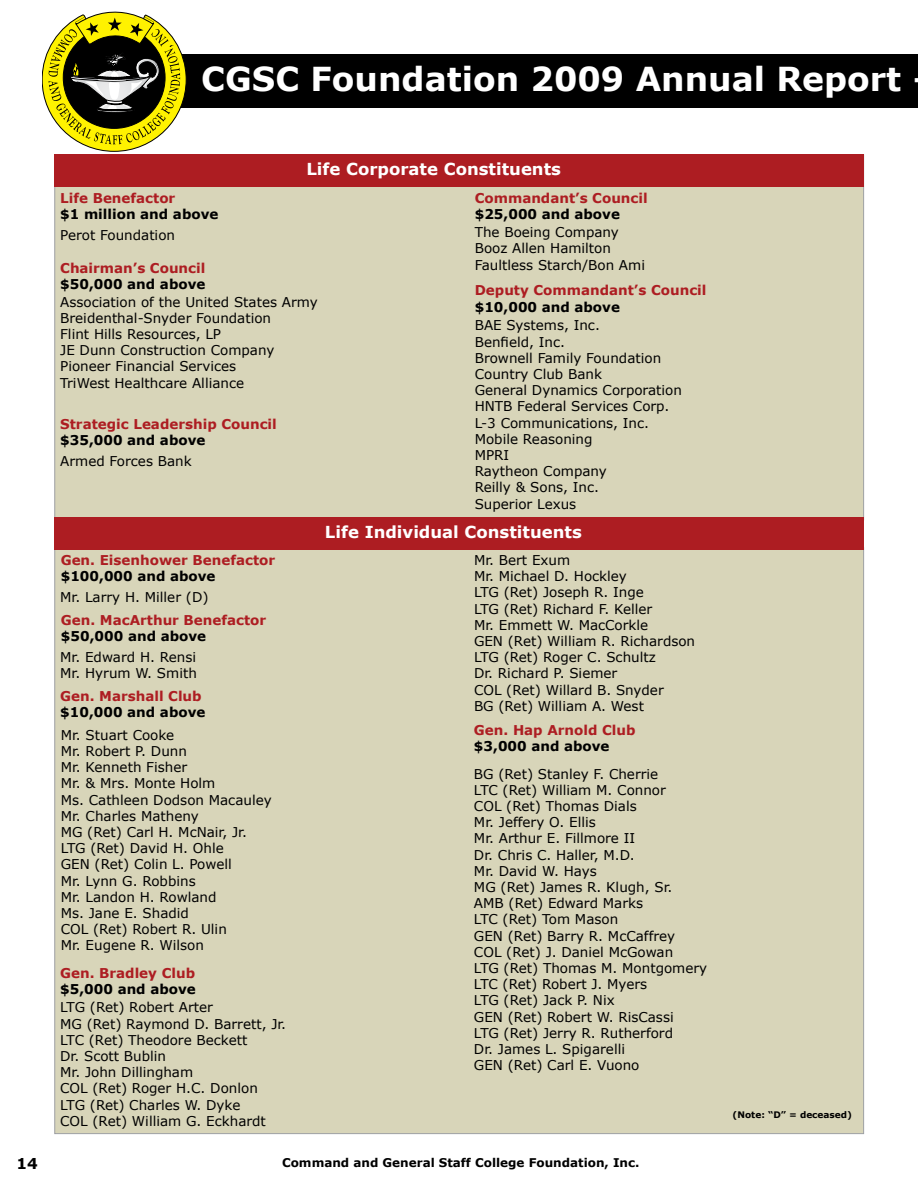
<style>
.page{position:relative;width:918px;height:1188px;background:#fff}
.page>*{position:absolute;margin:0;border:0;box-sizing:border-box;transform-origin:0 0}
.t1{font:700 33px "Verdana";color:#fff}
.t2{font:700 16.5px "Verdana";color:#fff}
.t3{font:700 15px "Verdana";color:#000}
.t4{font:13.5px/16.2px "Verdana";color:#000}
.t5{font:700 13.5px "Verdana";color:#ad1d22}
.t6{font:700 13.5px "Verdana";color:#000}
.t7{font:700 12px "Verdana";color:#000}
.t8{font:700 9px "Verdana";color:#000}
</style>
<div class="page">
<div style="left:54px;top:547px;width:810px;height:587px;background:#d8d5b9;border:1px solid #9ea0a3"></div>
<div style="left:54px;top:154px;width:810px;height:366px;background:#d8d5b9;border:1px solid #9ea0a3"></div>
<div style="left:186px;top:54px;width:732px;height:54px;background:#000"></div>
<div style="left:54px;top:154px;width:810px;height:34px;background:#ad1d22"></div>
<div style="left:54px;top:517px;width:810px;height:33px;background:#ad1d22"></div>
<svg style="left:42px;top:12px;width:144px;height:140px"></svg>
<h1 class="t1" style="left:201px;top:58px;width:702px">CGSC Foundation 2009 Annual Report</h1>
<p class="t5" style="left:60px;top:189px;width:117px">Life Benefactor</p>
<p class="t6" style="left:60px;top:206px;width:160px">$1 million and above</p>
<p class="t2" style="left:306px;top:159px;width:256px">Life Corporate Constituents</p>
<p class="t5" style="left:475px;top:189px;width:175px">Commandant’s Council</p>
<p class="t6" style="left:475px;top:206px;width:147px">$25,000 and above</p>
<p class="t4" style="left:60px;top:226px;width:116px">Perot Foundation</p>
<p class="t5" style="left:60px;top:259px;width:147px">Chairman’s Council</p>
<p class="t6" style="left:60px;top:275px;width:147px">$50,000 and above</p>
<p class="t4" style="left:60px;top:293px;width:259px">Association of the United States Army<br>Breidenthal-Snyder Foundation<br>Flint Hills Resources, LP<br>JE Dunn Construction Company<br>Pioneer Financial Services<br>TriWest Healthcare Alliance</p>
<p class="t5" style="left:60px;top:415px;width:218px">Strategic Leadership Council</p>
<p class="t6" style="left:60px;top:432px;width:147px">$35,000 and above</p>
<p class="t4" style="left:60px;top:452px;width:133px">Armed Forces Bank</p>
<p class="t5" style="left:61px;top:551px;width:216px">Gen. Eisenhower Benefactor</p>
<p class="t6" style="left:61px;top:568px;width:156px">$100,000 and above</p>
<p class="t5" style="left:61px;top:611px;width:207px">Gen. MacArthur Benefactor</p>
<p class="t6" style="left:61px;top:627px;width:147px">$50,000 and above</p>
<p class="t4" style="left:60px;top:649px;width:138px">Mr. Edward H. Rensi<br>Mr. Hyrum W. Smith</p>
<p class="t5" style="left:60px;top:688px;width:143px">Gen. Marshall Club</p>
<p class="t6" style="left:60px;top:704px;width:147px">$10,000 and above</p>
<p class="t4" style="left:61px;top:726px;width:213px">Mr. Stuart Cooke<br>Mr. Robert P. Dunn<br>Mr. Kenneth Fisher<br>Mr. &amp; Mrs. Monte Holm<br>Ms. Cathleen Dodson Macauley<br>Mr. Charles Matheny<br>MG (Ret) Carl H. McNair, Jr.<br>LTG (Ret) David H. Ohle<br>GEN (Ret) Colin L. Powell<br>Mr. Lynn G. Robbins<br>Mr. Landon H. Rowland<br>Ms. Jane E. Shadid<br>COL (Ret) Robert R. Ulin<br>Mr. Eugene R. Wilson</p>
<p class="t5" style="left:60px;top:964px;width:136px">Gen. Bradley Club</p>
<p class="t6" style="left:60px;top:980px;width:137px">$5,000 and above</p>
<p class="t4" style="left:60px;top:999px;width:228px">LTG (Ret) Robert Arter<br>MG (Ret) Raymond D. Barrett, Jr.<br>LTC (Ret) Theodore Beckett<br>Dr. Scott Bublin<br>Mr. John Dillingham<br>COL (Ret) Roger H.C. Donlon<br>LTG (Ret) Charles W. Dyke<br>COL (Ret) William G. Eckhardt</p>
<p class="t4" style="left:60px;top:588px;width:150px">Mr. Larry H. Miller (D)</p>
<p class="t4" style="left:475px;top:224px;width:172px">The Boeing Company<br>Booz Allen Hamilton<br>Faultless Starch/Bon Ami</p>
<p class="t5" style="left:475px;top:282px;width:233px">Deputy Commandant’s Council</p>
<p class="t6" style="left:475px;top:298px;width:147px">$10,000 and above</p>
<p class="t4" style="left:475px;top:317px;width:209px">BAE Systems, Inc.<br>Benfield, Inc.<br>Brownell Family Foundation<br>Country Club Bank<br>General Dynamics Corporation<br>HNTB Federal Services Corp.<br>L-3 Communications, Inc.<br>Mobile Reasoning<br>MPRI<br>Raytheon Company<br>Reilly &amp; Sons, Inc.<br>Superior Lexus</p>
<p class="t2" style="left:325px;top:521px;width:258px">Life Individual Constituents</p>
<p class="t4" style="left:474px;top:551px;width:223px">Mr. Bert Exum<br>Mr. Michael D. Hockley<br>LTG (Ret) Joseph R. Inge<br>LTG (Ret) Richard F. Keller<br>Mr. Emmett W. MacCorkle<br>GEN (Ret) William R. Richardson<br>LTG (Ret) Roger C. Schultz<br>Dr. Richard P. Siemer<br>COL (Ret) Willard B. Snyder<br>BG (Ret) William A. West</p>
<p class="t5" style="left:474px;top:721px;width:163px">Gen. Hap Arnold Club</p>
<p class="t6" style="left:474px;top:738px;width:137px">$3,000 and above</p>
<p class="t4" style="left:474px;top:765px;width:235px">BG (Ret) Stanley F. Cherrie<br>LTC (Ret) William M. Connor<br>COL (Ret) Thomas Dials<br>Mr. Jeffery O. Ellis<br>Mr. Arthur E. Fillmore II<br>Dr. Chris C. Haller, M.D.<br>Mr. David W. Hays<br>MG (Ret) James R. Klugh, Sr.<br>AMB (Ret) Edward Marks<br>LTC (Ret) Tom Mason<br>GEN (Ret) Barry R. McCaffrey<br>COL (Ret) J. Daniel McGowan<br>LTG (Ret) Thomas M. Montgomery<br>LTC (Ret) Robert J. Myers<br>LTG (Ret) Jack P. Nix<br>GEN (Ret) Robert W. RisCassi<br>LTG (Ret) Jerry R. Rutherford<br>Dr. James L. Spigarelli<br>GEN (Ret) Carl E. Vuono</p>
<p class="t3" style="left:16px;top:1154px;width:23px">14</p>
<p class="t7" style="left:282px;top:1155px;width:359px">Command and General Staff College Foundation, Inc.</p>
<p class="t8" style="left:733px;top:1109px;width:121px">(Note: “D” = deceased)</p>
</div>
